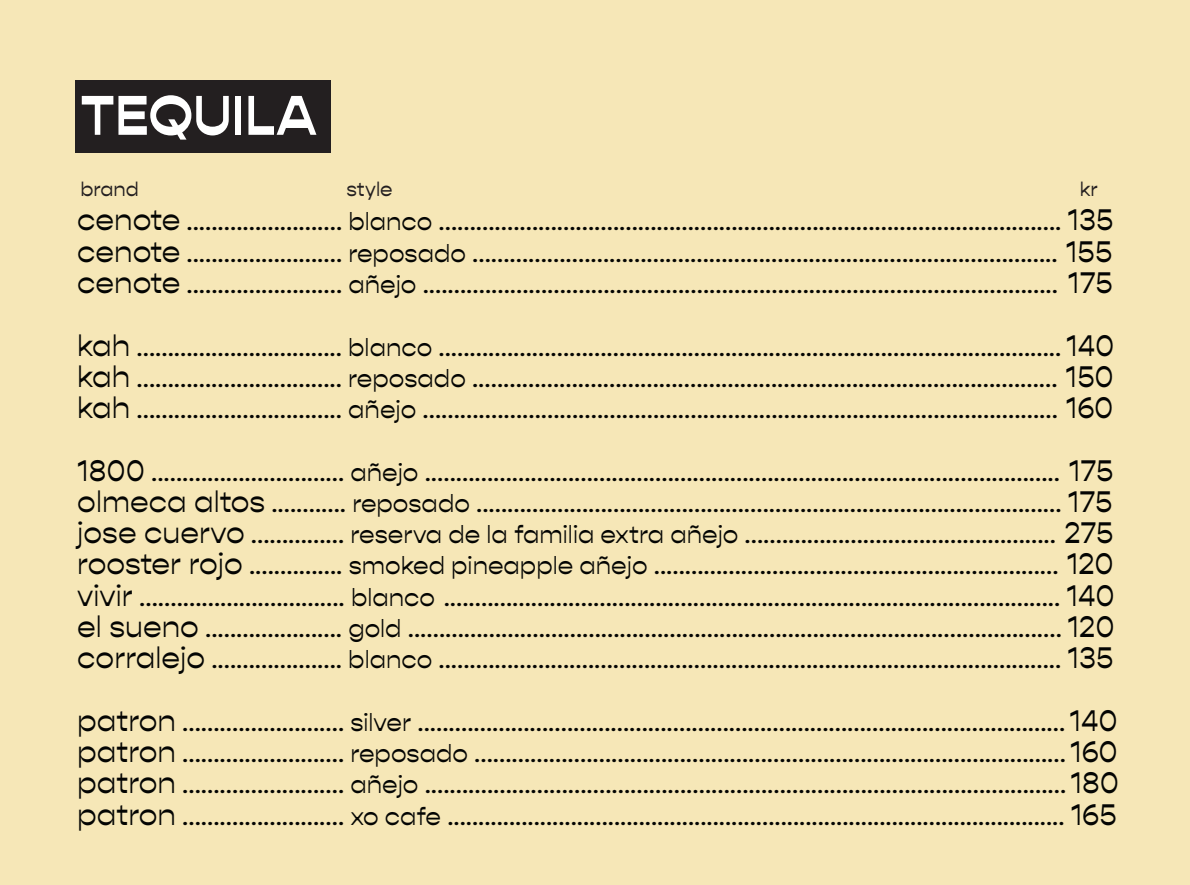
<style>
.page{position:relative;width:1190px;height:885px;background:#fff}
.page>*{position:absolute;margin:0;border:0;box-sizing:border-box;transform-origin:0 0}
.t1{font:700 56.25px "Gopher Display";color:#fff}
.t2{font:25px/31.2px "Gopher";color:#040503;text-align:justify}
.t3{font:20px "Gopher";color:#231f20}
.s1{font-family:"Gopher Display";font-size:30px}
.s2{font-family:"Gopher Display"}
</style>
<div class="page">
<div style="left:0;top:0;width:1189px;height:885px;background:#f6e7b7"></div>
<div style="left:75px;top:81px;width:256px;height:72px;background:#231f20"></div>
<h1 class="t1" style="left:80px;top:82px;width:238px">TEQUILA</h1>
<p class="t3" style="left:80px;top:178px;width:60px">brand</p>
<p class="t3" style="left:346px;top:178px;width:48px">style</p>
<p class="t3" style="left:1079px;top:178px;width:20px">kr</p>
<p class="t2" style="left:77px;top:207px;width:1037px"><span class="s1">cenote</span> <span class="s2">......................... blanco</span> .................................................................................................... <span class="s1">135 cenote</span> <span class="s2">......................... reposado</span> .............................................................................................. <span class="s1">155 cenote</span> <span class="s2">......................... añejo</span> ...................................................................................................... <span class="s1">175</span></p>
<p class="t2" style="left:77px;top:332px;width:1038px"><span class="s1">kah</span> <span class="s2">................................. blanco</span> .................................................................................................... <span class="s1">140 kah</span> <span class="s2">................................. reposado</span> .............................................................................................. <span class="s1">150 kah</span> <span class="s2">................................. añejo</span> ...................................................................................................... <span class="s1">160</span></p>
<p class="t2" style="left:77px;top:457px;width:1038px"><span class="s1">1800</span> <span class="s2">............................... añejo</span> ...................................................................................................... <span class="s1">175 olmeca altos</span> <span class="s2">............ reposado</span> .............................................................................................. <span class="s1">175 jose cuervo</span> <span class="s2">............... reserva de la familia extra añejo</span> .................................................. <span class="s1">275 rooster rojo</span> <span class="s2">............... smoked pineapple añejo</span> ................................................................. <span class="s1">120 vivir</span> <span class="s2">................................. blanco</span> ................................................................................................... <span class="s1">140 el sueno</span> <span class="s2">...................... gold</span> ......................................................................................................... <span class="s1">120 corralejo</span> <span class="s2">..................... blanco</span> .................................................................................................... <span class="s1">135</span></p>
<p class="t2" style="left:77px;top:707px;width:1043px"><span class="s1">patron</span> <span class="s2">.......................... silver</span> ........................................................................................................ <span class="s1">140 patron</span> <span class="s2">.......................... reposado</span> ............................................................................................... <span class="s1">160 patron</span> <span class="s2">.......................... añejo</span> ....................................................................................................... <span class="s1">180 patron</span> <span class="s2">.......................... xo cafe</span> .................................................................................................... <span class="s1">165</span></p>
</div>
